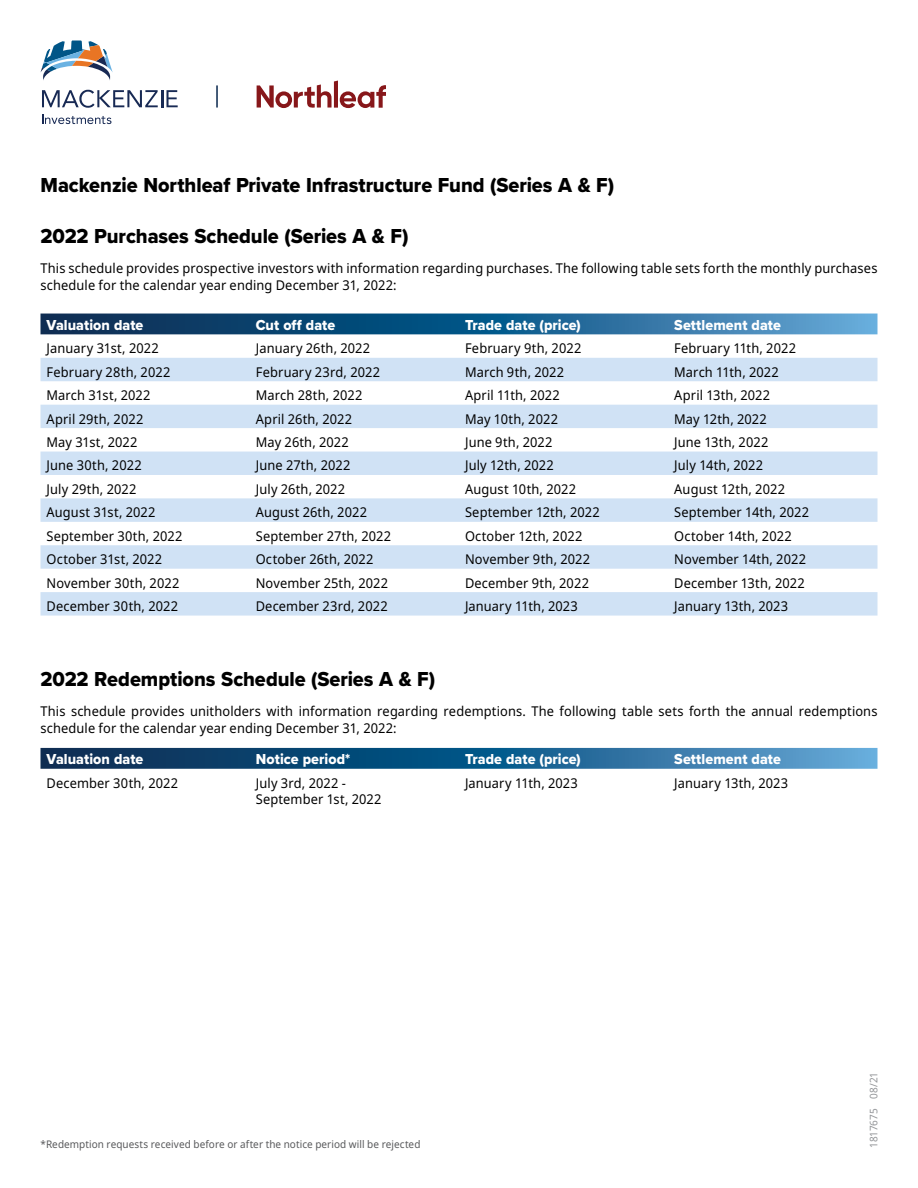
<style>
.page{position:relative;width:918px;height:1188px;background:#fff}
.page>*{position:absolute;margin:0;border:0;box-sizing:border-box;transform-origin:0 0}
.t1{font:21px "Proxima Nova Extrabld";color:#000;scale:.95 1}
.Table_header{font:15px "Proxima Nova Extrabld";letter-spacing:.005em;color:#fff;scale:.95 1}
.Body-2{font:13.5px/16.5px "Noto Sans";letter-spacing:.01em;color:#000;scale:.95 1}
.Body-letter{font:13.5px/16.5px "Noto Sans";letter-spacing:.01em;color:#000;scale:.95 1}
.t2{font:10.5px "Noto Sans";letter-spacing:.005em;color:#58595b;scale:.95 1}
.t3{font:10.5px "Noto Sans";letter-spacing:-.01em;color:#939598;scale:.95 1}
</style>
<div class="page">
<hr style="left:216px;top:85px;width:2px;height:23px;background:#0f2d52">
<svg style="left:40px;top:41px;width:73px;height:39px"></svg>
<svg style="left:42px;top:90px;width:136px;height:18px"></svg>
<svg style="left:42px;top:115px;width:69px;height:9px"></svg>
<svg style="left:257px;top:81px;width:129px;height:27px"></svg>
<svg style="left:40px;top:314px;width:838px;height:20px;background:#205e8c"></svg>
<svg style="left:40px;top:358px;width:838px;height:258px;fill:#d0e2f5"></svg>
<svg style="left:40px;top:748px;width:838px;height:21px;background:#22608d"></svg>
<h1 class="t1" style="left:40px;top:169px;width:606px">Mackenzie Northleaf Private Infrastructure Fund (Series A &amp; F)</h1>
<h2 class="t1" style="left:40px;top:220px;width:389px">2022 Purchases Schedule (Series A &amp; F)</h2>
<p class="Body-letter" style="left:40px;top:260px;width:883px">This schedule provides prospective investors with information regarding purchases. The following table sets forth the monthly purchases schedule for the calendar year ending December 31, 2022:</p>
<p class="Table_header" style="left:46px;top:314px;width:104px">Valuation date</p>
<p class="Table_header" style="left:256px;top:314px;width:85px">Cut off date</p>
<p class="Table_header" style="left:465px;top:314px;width:123px">Trade date (price)</p>
<p class="Table_header" style="left:674px;top:314px;width:114px">Settlement date</p>
<p class="Body-2" style="left:46px;top:340px;width:120px">January 31st, 2022</p>
<p class="Body-2" style="left:256px;top:340px;width:122px">January 26th, 2022</p>
<p class="Body-2" style="left:465px;top:340px;width:124px">February 9th, 2022</p>
<p class="Body-2" style="left:674px;top:340px;width:130px">February 11th, 2022</p>
<p class="Body-2" style="left:46px;top:364px;width:132px">February 28th, 2022</p>
<p class="Body-2" style="left:256px;top:364px;width:132px">February 23rd, 2022</p>
<p class="Body-2" style="left:465px;top:364px;width:106px">March 9th, 2022</p>
<p class="Body-2" style="left:674px;top:364px;width:112px">March 11th, 2022</p>
<p class="Body-2" style="left:46px;top:387px;width:111px">March 31st, 2022</p>
<p class="Body-2" style="left:256px;top:387px;width:114px">March 28th, 2022</p>
<p class="Body-2" style="left:465px;top:387px;width:101px">April 11th, 2022</p>
<p class="Body-2" style="left:674px;top:387px;width:103px">April 13th, 2022</p>
<p class="Body-2" style="left:46px;top:411px;width:104px">April 29th, 2022</p>
<p class="Body-2" style="left:256px;top:411px;width:103px">April 26th, 2022</p>
<p class="Body-2" style="left:465px;top:411px;width:100px">May 10th, 2022</p>
<p class="Body-2" style="left:674px;top:411px;width:99px">May 12th, 2022</p>
<p class="Body-2" style="left:46px;top:434px;width:97px">May 31st, 2022</p>
<p class="Body-2" style="left:256px;top:434px;width:100px">May 26th, 2022</p>
<p class="Body-2" style="left:465px;top:434px;width:94px">June 9th, 2022</p>
<p class="Body-2" style="left:674px;top:434px;width:101px">June 13th, 2022</p>
<p class="Body-2" style="left:46px;top:458px;width:102px">June 30th, 2022</p>
<p class="Body-2" style="left:256px;top:458px;width:101px">June 27th, 2022</p>
<p class="Body-2" style="left:465px;top:458px;width:95px">July 12th, 2022</p>
<p class="Body-2" style="left:674px;top:458px;width:95px">July 14th, 2022</p>
<p class="Body-2" style="left:46px;top:481px;width:96px">July 29th, 2022</p>
<p class="Body-2" style="left:256px;top:481px;width:96px">July 26th, 2022</p>
<p class="Body-2" style="left:465px;top:481px;width:119px">August 10th, 2022</p>
<p class="Body-2" style="left:674px;top:481px;width:118px">August 12th, 2022</p>
<p class="Body-2" style="left:46px;top:505px;width:116px">August 31st, 2022</p>
<p class="Body-2" style="left:256px;top:505px;width:119px">August 26th, 2022</p>
<p class="Body-2" style="left:465px;top:505px;width:143px">September 12th, 2022</p>
<p class="Body-2" style="left:674px;top:505px;width:143px">September 14th, 2022</p>
<p class="Body-2" style="left:46px;top:528px;width:145px">September 30th, 2022</p>
<p class="Body-2" style="left:256px;top:528px;width:144px">September 27th, 2022</p>
<p class="Body-2" style="left:465px;top:528px;width:125px">October 12th, 2022</p>
<p class="Body-2" style="left:674px;top:528px;width:125px">October 14th, 2022</p>
<p class="Body-2" style="left:46px;top:551px;width:123px">October 31st, 2022</p>
<p class="Body-2" style="left:256px;top:551px;width:126px">October 26th, 2022</p>
<p class="Body-2" style="left:465px;top:551px;width:133px">November 9th, 2022</p>
<p class="Body-2" style="left:674px;top:551px;width:140px">November 14th, 2022</p>
<p class="Body-2" style="left:46px;top:575px;width:141px">November 30th, 2022</p>
<p class="Body-2" style="left:256px;top:575px;width:141px">November 25th, 2022</p>
<p class="Body-2" style="left:465px;top:575px;width:132px">December 9th, 2022</p>
<p class="Body-2" style="left:674px;top:575px;width:139px">December 13th, 2022</p>
<p class="Body-2" style="left:46px;top:598px;width:140px">December 30th, 2022</p>
<p class="Body-2" style="left:256px;top:598px;width:140px">December 23rd, 2022</p>
<p class="Body-2" style="left:465px;top:598px;width:120px">January 11th, 2023</p>
<p class="Body-2" style="left:674px;top:598px;width:122px">January 13th, 2023</p>
<h2 class="t1" style="left:40px;top:664px;width:417px">2022 Redemptions Schedule (Series A &amp; F)</h2>
<p class="Body-letter" style="left:40px;top:704px;width:883px">This schedule provides unitholders with information regarding redemptions. The following table sets forth the annual redemptions schedule for the calendar year ending December 31, 2022:</p>
<p class="Table_header" style="left:46px;top:748px;width:104px">Valuation date</p>
<p class="Table_header" style="left:256px;top:748px;width:101px">Notice period*</p>
<p class="Table_header" style="left:465px;top:748px;width:123px">Trade date (price)</p>
<p class="Table_header" style="left:674px;top:748px;width:114px">Settlement date</p>
<p class="Body-2" style="left:46px;top:775px;width:140px">December 30th, 2022</p>
<p class="Body-2" style="left:256px;top:775px;width:134px">July 3rd, 2022 -<br>September 1st, 2022</p>
<p class="Body-2" style="left:465px;top:775px;width:120px">January 11th, 2023</p>
<p class="Body-2" style="left:674px;top:775px;width:122px">January 13th, 2023</p>
<p class="t2" style="left:40px;top:1136px;width:402px">*Redemption requests received before or after the notice period will be rejected</p>
<p class="t3" style="left:866px;top:1148px;width:81px;rotate:-90deg">1817675 08/21</p>
</div>
